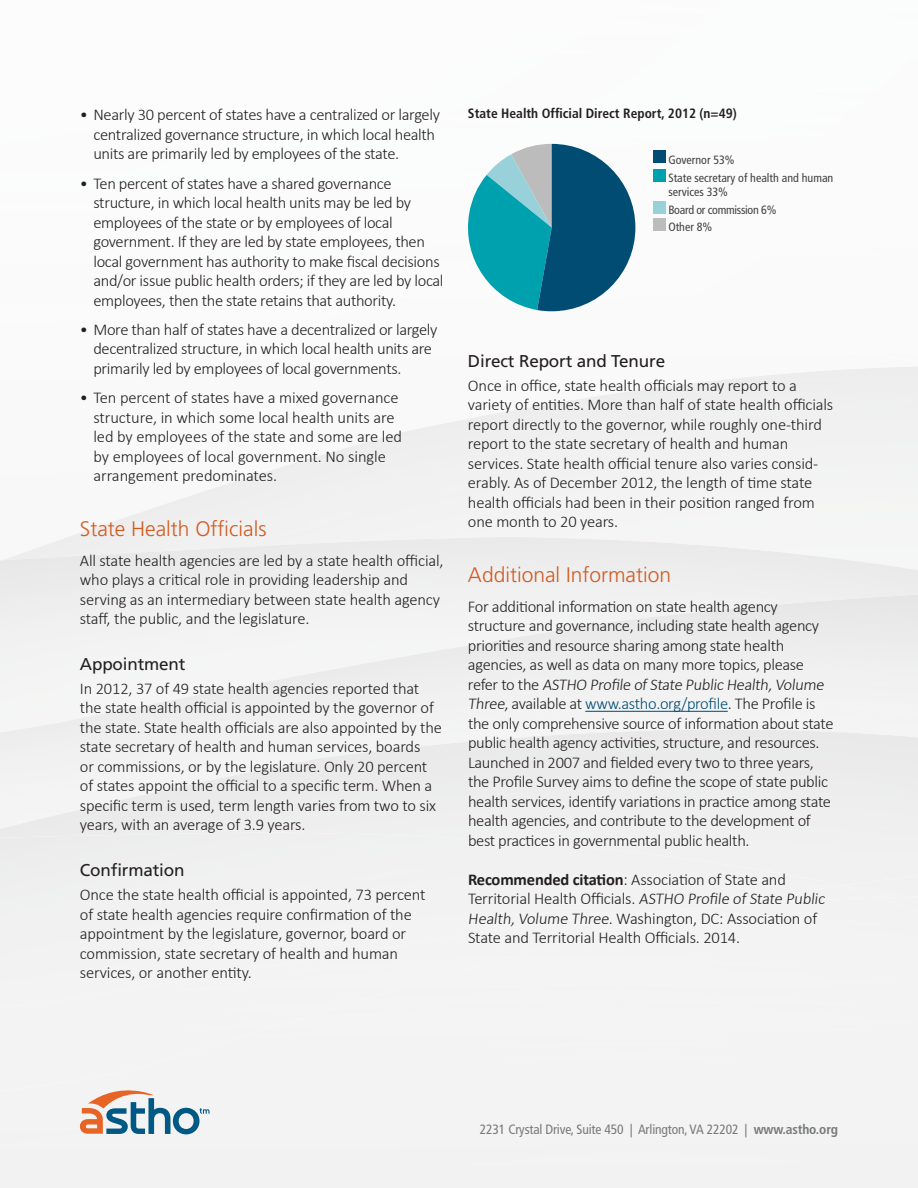
<style>
.page{position:relative;width:918px;height:1188px;background:#fff}
.page>*{position:absolute;margin:0;border:0;box-sizing:border-box;transform-origin:0 0}
.t1{font:300 21px "Frutiger";color:#d25b21}
.t2{font:17.1px "Frutiger";letter-spacing:-.01em;color:#231f20}
.t3{font:300 16.5px/19.5px "Calibri";letter-spacing:-.02em;color:#231f20}
.t4{font:condensed 13.5px "Frutiger";letter-spacing:-.01em;color:#77797b}
.t5{font:700 condensed 13.5px "Frutiger";color:#231f20}
.t6{font:condensed 12px/17.7px "Frutiger";color:#414142}
.t7{font:condensed 12px/17.7px "Frutiger";letter-spacing:-.025em;color:#414142}
.s1{color:#004c73}
.s2{font-weight:700}
</style>
<div class="page">
<div style="left:0;top:1009px;width:714px;height:84px;background:#f3f3f3"></div>
<div style="left:0;top:537px;width:918px;height:57px;background:#ededed"></div>
<div style="left:0;top:886px;width:842px;height:123px;background:#f3f3f3"></div>
<div style="left:0;top:729px;width:918px;height:157px;background:#efefef"></div>
<svg style="left:80px;top:1090px;width:130px;height:44px"></svg>
<hr style="left:585px;top:711px;width:143px;height:1px;background:#004c73">
<div style="left:653px;top:151px;width:12px;height:12px;background:#004c73"></div>
<div style="left:653px;top:169px;width:12px;height:13px;background:#00a1af"></div>
<div style="left:653px;top:201px;width:12px;height:13px;background:#99d1da"></div>
<div style="left:653px;top:218px;width:12px;height:13px;background:#bcbcbd"></div>
<svg style="left:468px;top:144px;width:167px;height:167px"></svg>
<p class="t3" style="left:93px;top:104px;width:348px;text-indent:-13px">• Nearly 30 percent of states have a centralized or largely centralized governance structure, in which local health units are primarily led by employees of the state.</p>
<p class="t3" style="left:93px;top:173px;width:352px;text-indent:-13px">• Ten percent of states have a shared governance structure, in which local health units may be led by employees of the state or by employees of local government. If they are led by state employees, then local government has authority to make fiscal decisions and/or issue public health orders; if they are led by local employees, then the state retains that authority.</p>
<p class="t3" style="left:93px;top:319px;width:346px;text-indent:-13px">• More than half of states have a decentralized or largely decentralized structure, in which local health units are primarily led by employees of local governments.</p>
<p class="t3" style="left:93px;top:387px;width:310px;text-indent:-13px">• Ten percent of states have a mixed governance structure, in which some local health units are led by employees of the state and some are led by employees of local government. No single arrangement predominates.</p>
<p class="t1" style="left:80px;top:517px;width:188px">State Health Officials</p>
<p class="t3" style="left:80px;top:550px;width:365px">All state health agencies are led by a state health official, who plays a critical role in providing leadership and serving as an intermediary between state health agency staff, the public, and the legislature.</p>
<p class="t2" style="left:80px;top:654px;width:107px">Appointment</p>
<p class="t3" style="left:80px;top:678px;width:364px">In 2012, 37 of 49 state health agencies reported that the state health official is appointed by the governor of the state. State health officials are also appointed by the state secretary of health and human services, boards<br>or commissions, or by the legislature. Only 20 percent of states appoint the official to a specific term. When a specific term is used, term length varies from two to six years, with an average of 3.9 years.</p>
<p class="t2" style="left:80px;top:860px;width:106px">Confirmation</p>
<p class="t3" style="left:80px;top:884px;width:347px">Once the state health official is appointed, 73 percent of state health agencies require confirmation of the appointment by the legislature, governor, board or commission, state secretary of health and human services, or another entity.</p>
<p class="t5" style="left:468px;top:105px;width:270px">State Health Official Direct Report, 2012 (n=49)</p>
<p class="t6" style="left:668px;top:151px;width:167px">Governor 53%<br>State secretary of health and human</p>
<p class="t7" style="left:668px;top:183px;width:110px">services 33%<br>Board or commission 6%<br>Other 8%</p>
<p class="t2" style="left:468px;top:351px;width:199px">Direct Report and Tenure</p>
<p class="t3" style="left:468px;top:375px;width:367px">Once in office, state health officials may report to a variety of entities. More than half of state health officials report directly to the governor, while roughly one-third report to the state secretary of health and human services. State health official tenure also varies consid&shy;erably. As of December 2012, the length of time state health officials had been in their position ranged from one month to 20 years.</p>
<p class="t1" style="left:468px;top:563px;width:205px">Additional Information</p>
<p class="t3" style="left:468px;top:596px;width:367px">For additional information on state health agency structure and governance, including state health agency priorities and resource sharing among state health agencies, as well as data on many more topics, please refer to the ASTHO Profile ofState Public Health,Volume Three, available at <span class="s1">www.astho.org/profile</span>. The Profile is the only comprehensive source of information about state public health agency activities, structure, and resources.<br>Launched in 2007 and fielded every two to three years, the Profile Survey aims to define the scope of state public health services, identify variations in practice among state health agencies, and contribute to the development of best practices in governmental public health.</p>
<p class="t3" style="left:468px;top:869px;width:361px"><span class="s2">Recommended citation</span>: Association of State and Territorial Health Officials. ASTHO Profile of State Public Health, Volume Three. Washington, DC: Association of State and Territorial Health Officials. 2014.</p>
<p class="t4" style="left:480px;top:1121px;width:360px">2231 Crystal Drive, Suite 450 | Arlington, VA 22202 | <span class="s2">www.astho.org</span></p>
</div>
